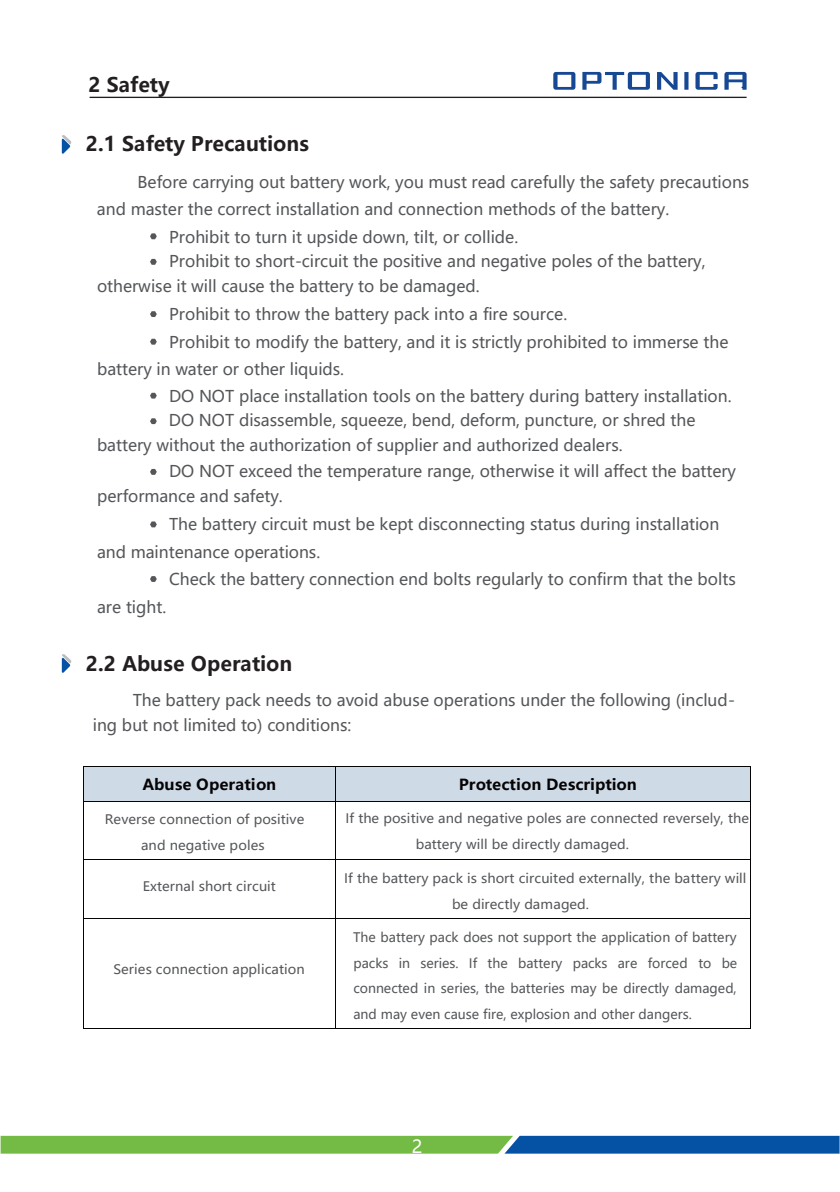
<style>
.page{position:relative;width:840px;height:1192px;background:#fff}
.page>*{position:absolute;margin:0;border:0;box-sizing:border-box;transform-origin:0 0}
.t1{font:700 20px "Microsoft Ya Hei";color:#231f20}
.t2{font:18px "Microsoft Ya Hei";color:#fff}
.t3{font:16px/25.2px "Microsoft Ya Hei";color:#545659}
.t4{font:700 15.2px "Microsoft Ya Hei";color:#060304}
.t5{font:13px/25.6px "Microsoft Ya Hei";color:#545659;scale:1.04 1}
.t6{font:13px/25.6px "Microsoft Ya Hei";color:#545659;text-align:justify}
</style>
<div class="page">
<hr style="left:90px;top:97px;width:657px;height:1px;background:#221f1f">
<svg style="left:1px;top:1135px;width:839px;height:18px;background:#529772"></svg>
<svg style="left:150px;top:418px;width:7px;height:6px"></svg>
<svg style="left:150px;top:259px;width:7px;height:6px"></svg>
<svg style="left:150px;top:469px;width:7px;height:5px"></svg>
<div style="left:84px;top:766px;width:251px;height:34px;background:#cedbe7"></div>
<div style="left:336px;top:766px;width:415px;height:34px;background:#cedbe7"></div>
<hr style="left:84px;top:765px;width:251px;height:1px;background:#060304">
<hr style="left:336px;top:765px;width:414px;height:1px;background:#060304">
<hr style="left:83px;top:766px;width:1px;height:34px;background:#060304">
<hr style="left:335px;top:766px;width:1px;height:34px;background:#060304">
<hr style="left:750px;top:766px;width:1px;height:34px;background:#060304">
<hr style="left:84px;top:800px;width:251px;height:1px;background:#060304">
<hr style="left:336px;top:800px;width:414px;height:1px;background:#060304">
<hr style="left:83px;top:801px;width:1px;height:58px;background:#060304">
<hr style="left:335px;top:801px;width:1px;height:58px;background:#060304">
<hr style="left:750px;top:801px;width:1px;height:58px;background:#060304">
<hr style="left:84px;top:859px;width:251px;height:1px;background:#060304">
<hr style="left:336px;top:859px;width:414px;height:1px;background:#060304">
<hr style="left:83px;top:860px;width:1px;height:57px;background:#060304">
<hr style="left:335px;top:860px;width:1px;height:57px;background:#060304">
<hr style="left:750px;top:860px;width:1px;height:57px;background:#060304">
<hr style="left:84px;top:917px;width:251px;height:1px;background:#060304">
<hr style="left:336px;top:917px;width:414px;height:1px;background:#060304">
<hr style="left:83px;top:918px;width:1px;height:109px;background:#060304">
<hr style="left:84px;top:1027px;width:251px;height:1px;background:#060304">
<hr style="left:335px;top:918px;width:1px;height:109px;background:#060304">
<hr style="left:336px;top:1027px;width:414px;height:1px;background:#060304">
<hr style="left:750px;top:918px;width:1px;height:109px;background:#060304">
<svg style="left:150px;top:392px;width:7px;height:6px"></svg>
<svg style="left:150px;top:311px;width:7px;height:6px"></svg>
<svg style="left:150px;top:338px;width:7px;height:6px"></svg>
<svg style="left:150px;top:233px;width:7px;height:6px"></svg>
<svg style="left:150px;top:521px;width:7px;height:6px"></svg>
<svg style="left:150px;top:576px;width:7px;height:6px"></svg>
<svg style="left:62px;top:135px;width:9px;height:19px"></svg>
<svg style="left:62px;top:654px;width:9px;height:18px"></svg>
<svg style="left:553px;top:72px;width:194px;height:18px"></svg>
<p class="t1" style="left:89px;top:70px;width:82px">2 Safety</p>
<p class="t1" style="left:86px;top:130px;width:225px">2.1 Safety Precautions</p>
<p class="t3" style="left:138px;top:169px;width:613px">Before carrying out battery work, you must read carefully the safety precautions</p>
<p class="t3" style="left:97px;top:196px;width:574px">and master the correct installation and connection methods of the battery.</p>
<p class="t3" style="left:169px;top:224px;width:351px">Prohibit to turn it upside down, tilt, or collide.</p>
<p class="t3" style="left:97px;top:248px;width:610px;text-indent:72px">Prohibit to short-circuit the positive and negative poles of the battery, otherwise it will cause the battery to be damaged.</p>
<p class="t3" style="left:169px;top:301px;width:400px">Prohibit to throw the battery pack into a fire source.</p>
<p class="t3" style="left:169px;top:329px;width:561px">Prohibit to modify the battery, and it is strictly prohibited to immerse the</p>
<p class="t3" style="left:97px;top:356px;width:249px">battery in water or other liquids.</p>
<p class="t3" style="left:169px;top:383px;width:564px">DO NOT place installation tools on the battery during battery installation.</p>
<p class="t3" style="left:169px;top:407px;width:528px">DO NOT disassemble, squeeze, bend, deform, puncture, or shred the</p>
<p class="t3" style="left:97px;top:432px;width:527px">battery without the authorization of supplier and authorized dealers.</p>
<p class="t3" style="left:169px;top:458px;width:568px">DO NOT exceed the temperature range, otherwise it will affect the battery</p>
<p class="t3" style="left:97px;top:483px;width:187px">performance and safety.</p>
<p class="t3" style="left:169px;top:511px;width:552px">The battery circuit must be kept disconnecting status during installation</p>
<p class="t3" style="left:97px;top:538px;width:225px">and maintenance operations.</p>
<p class="t3" style="left:169px;top:566px;width:568px">Check the battery connection end bolts regularly to confirm that the bolts</p>
<p class="t3" style="left:97px;top:594px;width:71px">are tight.</p>
<p class="t1" style="left:86px;top:649px;width:208px">2.2 Abuse Operation</p>
<p class="t3" style="left:93px;top:687px;width:644px;text-indent:40px">The battery pack needs to avoid abuse operations under the following (includ&shy;ing but not limited to) conditions:</p>
<p class="t4" style="left:142px;top:773px;width:135px">Abuse Operation</p>
<p class="t4" style="left:459px;top:773px;width:180px">Protection Description</p>
<p class="t5" style="left:105px;top:806px;width:193px;text-align:center">Reverse connection of positive and negative poles</p>
<p class="t5" style="left:416px;top:805px;width:322px;text-indent:-70px">If the positive and negative poles are connected reversely, the battery will be directly damaged.</p>
<p class="t5" style="left:143px;top:873px;width:129px">External short circuit</p>
<p class="t5" style="left:452px;top:864px;width:285px;text-indent:-108px">If the battery pack is short circuited externally, the battery will be directly damaged.</p>
<p class="t5" style="left:114px;top:956px;width:185px">Series connection application</p>
<p class="t6" style="left:353px;top:923px;width:386px">The battery pack does not support the application of battery packs in series. If the battery packs are forced to be connected in series, the batteries may be directly damaged, and may even cause fire, explosion and other dangers.</p>
<p class="t2" style="left:412px;top:1133px;width:12px">2</p>
</div>
